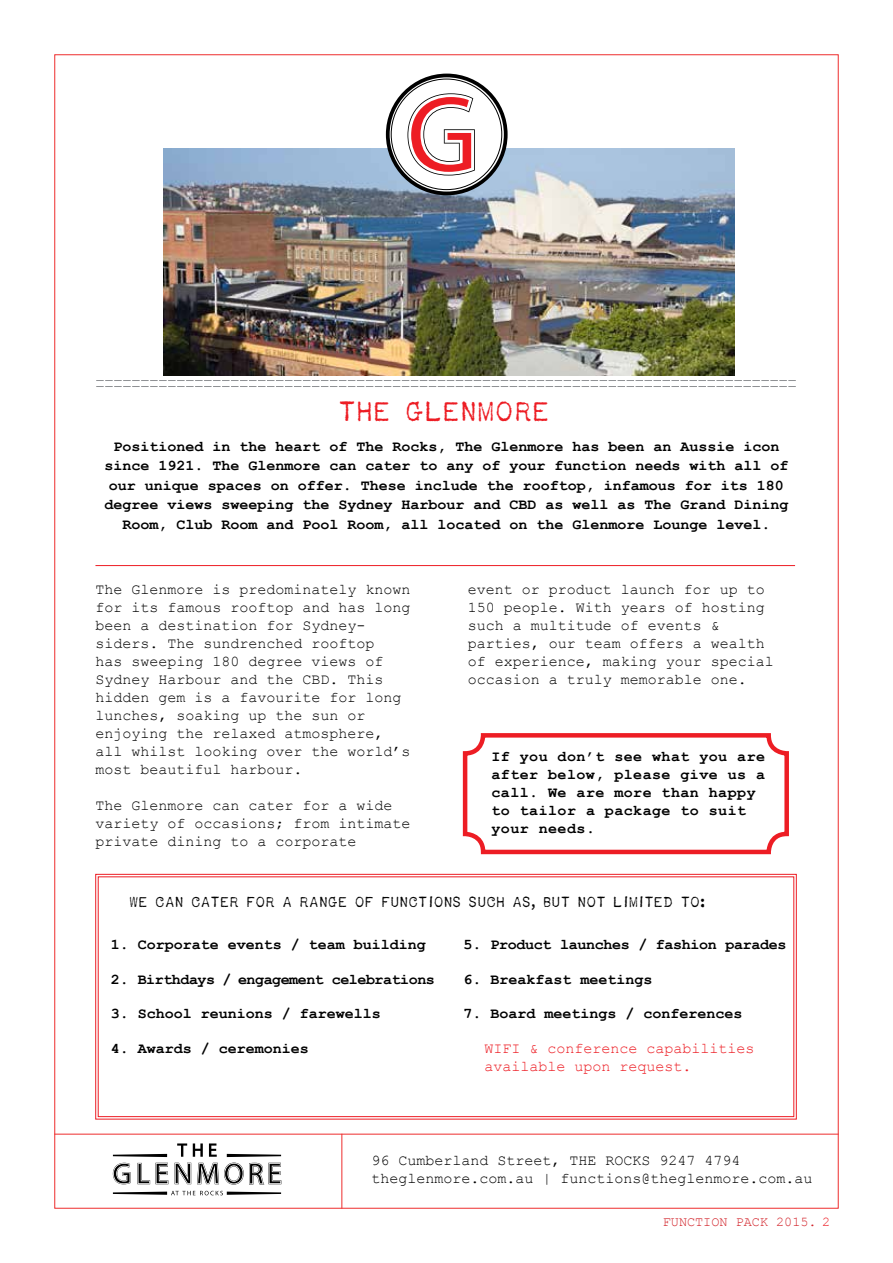
<style>
.page{position:relative;width:893px;height:1263px;background:#fff}
.page>*{position:absolute;margin:0;border:0;box-sizing:border-box;transform-origin:0 0}
.t1{font:28.5px "USIS1949";color:#ed1d24}
.t2{font:15px/18px "Courier New";color:#000}
.t3{font:700 15px/19.5px "Courier New";color:#000;text-align:center}
.t4{font:700 15px/18px "Courier New";letter-spacing:.03em;color:#000}
.t5{font:15px "USIS1949";color:#000}
.t6{font:15px/18px "Courier New";color:#ed1d24}
.t7{font:700 15px "Courier New";letter-spacing:-.03em;color:#000}
.t8{font:700 15px "Courier New";letter-spacing:-.02em;color:#000}
.t9{font:13.5px "Courier New";color:#d2232a}
.s1{color:#ed1d24}
</style>
<div class="page">
<hr style="left:54px;top:1134px;width:785px;height:1px;background:#ee2d2d">
<hr style="left:341px;top:1134px;width:1px;height:74px;background:#ee2d2d">
<svg style="left:113px;top:1154px;width:54px;height:3px"></svg>
<svg style="left:113px;top:1191px;width:168px;height:4px"></svg>
<svg style="left:137px;top:1163px;width:13px;height:21px"></svg>
<svg style="left:156px;top:1163px;width:12px;height:21px"></svg>
<svg style="left:175px;top:1143px;width:106px;height:41px"></svg>
<svg style="left:113px;top:1163px;width:18px;height:21px"></svg>
<img style="left:164px;top:148px;width:571px;height:227px">
<svg style="left:96px;top:380px;width:700px;height:7px"></svg>
<hr style="left:95px;top:565px;width:700px;height:1px;background:#ed1d24">
<svg style="left:95px;top:874px;width:702px;height:245px"></svg>
<div style="left:98px;top:876px;width:696px;height:241px;border:1px solid #ed1d24"></div>
<div style="left:463px;top:733px;width:326px;height:121px;border:4px solid #ed1d24;border-radius:18px"></div>
<svg style="left:484px;top:1042px;width:270px;height:32px"></svg>
<svg style="left:388px;top:75px;width:118px;height:118px"></svg>
<div style="left:386px;top:74px;width:122px;height:121px;border:4px solid #000;border-radius:50%"></div>
<svg style="left:407px;top:93px;width:68px;height:83px"></svg>
<h1 class="t1" style="left:340px;top:395px;width:213px">THE GLENMORE</h1>
<p class="t3" style="left:104px;top:436px;width:685px">Positioned in the heart of The Rocks, The Glenmore has been an Aussie icon since 1921. The Glenmore can cater to any of your function needs with all of our unique spaces on offer. These include the rooftop, infamous for its 180 degree views sweeping the Sydney Harbour and CBD as well as The Grand Dining Room, Club Room and Pool Room, all located on the Glenmore Lounge level.</p>
<p class="t2" style="left:95px;top:580px;width:317px">The Glenmore is predominately known for its famous rooftop and has long been a destination for Sydney&shy;siders. The sundrenched rooftop<br>has sweeping 180 degree views of<br>Sydney Harbour and the CBD. This hidden gem is a favourite for long lunches, soaking up the sun or enjoying the relaxed atmosphere, all whilst looking over the world’s most beautiful harbour.</p>
<p class="t2" style="left:95px;top:796px;width:317px">The Glenmore can cater for a wide variety of occasions; from intimate private dining to a corporate</p>
<p class="t2" style="left:468px;top:580px;width:308px">event or product launch for up to<br>150 people. With years of hosting such a multitude of events &amp; parties, our team offers a wealth of experience, making your special occasion a truly memorable one.</p>
<p class="t4" style="left:491px;top:746px;width:275px">If you don’t see what you are after below, please give us a call. We are more than happy to tailor a package to suit your needs.</p>
<p class="t5" style="left:130px;top:893px;width:578px">WE CAN CATER FOR A RANGE OF FUNCTIONS SUCH AS, BUT NOT LIMITED TO:</p>
<p class="t3" style="left:111px;top:934px;width:317px">1. Corporate events / team building</p>
<p class="t7" style="left:111px;top:970px;width:325px">2. Birthdays / engagement celebrations</p>
<p class="t3" style="left:111px;top:1003px;width:272px">3. School reunions / farewells</p>
<p class="t3" style="left:111px;top:1038px;width:200px">4. Awards / ceremonies</p>
<p class="t8" style="left:463px;top:935px;width:325px">5. Product launches / fashion parades</p>
<p class="t3" style="left:463px;top:969px;width:190px">6. Breakfast meetings</p>
<p class="t3" style="left:463px;top:1003px;width:281px">7. Board meetings / conferences</p>
<p class="t6" style="left:485px;top:1039px;width:272px">WIFI &amp; conference capabilities available upon request.</p>
<p class="t2" style="left:371px;top:1151px;width:443px">96 Cumberland Street, THE ROCKS 9247 4794 theglenmore.com.au | functions@theglenmore.com.au</p>
<p class="t9" style="left:663px;top:1213px;width:169px">FUNCTION PACK 2015. <span class="s1">2</span></p>
</div>
